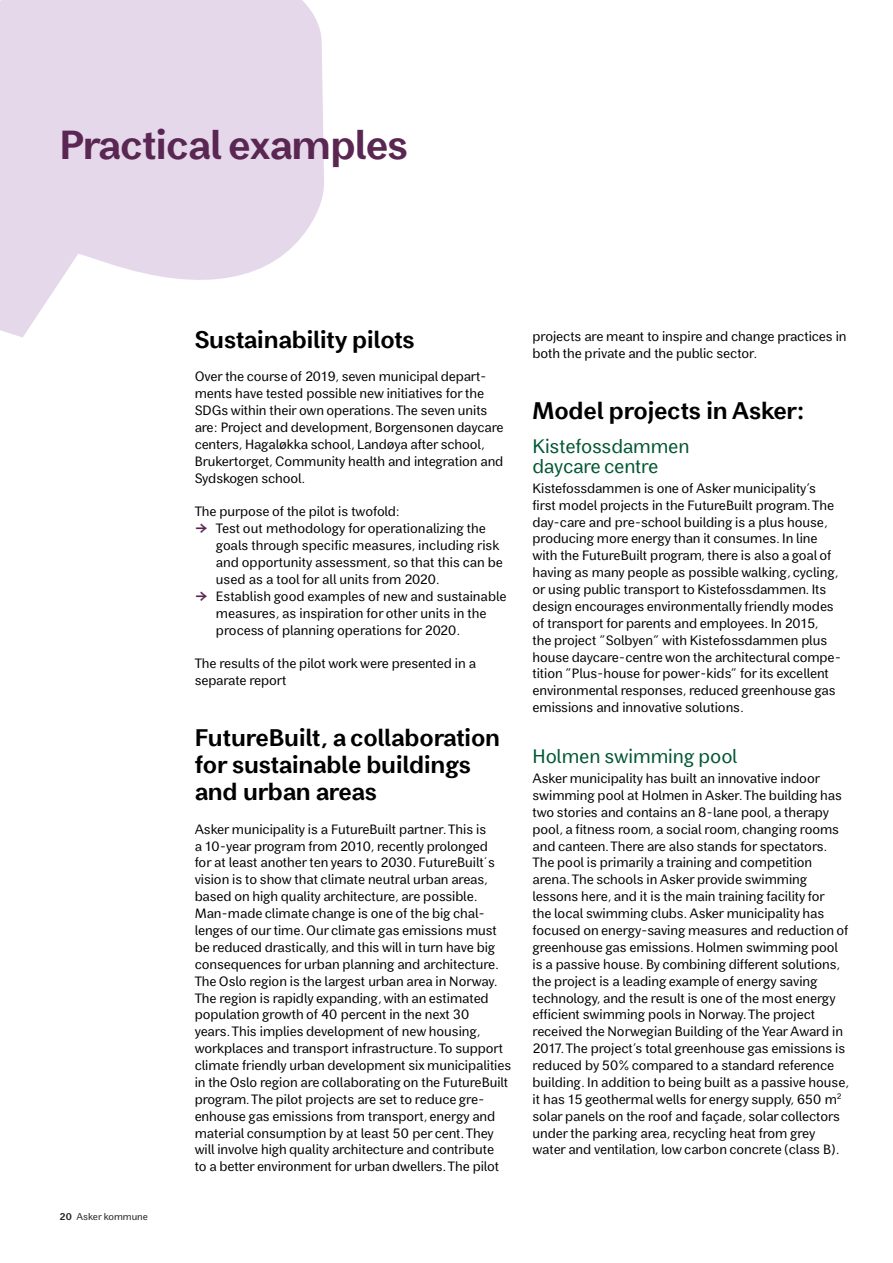
<style>
.page{position:relative;width:893px;height:1263px;background:#fff}
.page>*{position:absolute;margin:0;border:0;box-sizing:border-box;transform-origin:0 0}
.t1{font:700 40.5px "Asker Sans";letter-spacing:-.025em;color:#5a2652}
.t2{font:700 24px/27px "Asker Sans";letter-spacing:-.005em;color:#000}
.t3{font:19.5px/20.2px "Asker Sans";letter-spacing:-.005em;color:#005633}
.t4{font:13.5px/16.8px "Asker Sans";letter-spacing:-.005em;color:#000}
.t5{font:9.75px "Asker Sans";color:#242021}
.s1{font-weight:700}
.s2{font-weight:700;color:#5a2652}
</style>
<div class="page">
<svg style="left:0;top:0;width:324px;height:338px;fill:#e4d8ea"></svg>
<h1 class="t1" style="left:60px;top:120px;width:350px">Practical examples</h1>
<p class="t5" style="left:60px;top:1210px;width:90px"><span class="s1">20</span> Asker kommune</p>
<h2 class="t2" style="left:195px;top:325px;width:221px">Sustainability pilots</h2>
<p class="t4" style="left:195px;top:368px;width:311px">Over the course of 2019, seven municipal depart&shy;ments have tested possible new initiatives for the SDGs within their own operations. The seven units are: Project and development, Borgensonen daycare centers, Hagaløkka school, Landøya after school, Brukertorget, Community health and integration and Sydskogen school.</p>
<p class="t4" style="left:195px;top:503px;width:207px">The purpose of the pilot is twofold:</p>
<p class="t4" style="left:216px;top:520px;width:289px;text-indent:-21px"><span class="s2">→</span> Test out methodology for operationalizing the goals through specific measures, including risk and opportunity assessment, so that this can be used as a tool for all units from 2020.</p>
<p class="t4" style="left:216px;top:587px;width:292px;text-indent:-21px"><span class="s2">→</span> Establish good examples of new and sustainable measures, as inspiration for other units in the process of planning operations for 2020.</p>
<p class="t4" style="left:195px;top:655px;width:283px">The results of the pilot work were presented in a separate report</p>
<h2 class="t2" style="left:195px;top:724px;width:307px">FutureBuilt, a collaboration for sustainable buildings and urban areas</h2>
<p class="t4" style="left:195px;top:820px;width:318px">Asker municipality is a FutureBuilt partner. This is<br>a 10-year program from 2010, recently prolonged<br>for at least another ten years to 2030. FutureBuilt´s vision is to show that climate neutral urban areas, based on high quality architecture, are possible.<br>Man-made climate change is one of the big chal&shy;lenges of our time. Our climate gas emissions must be reduced drastically, and this will in turn have big consequences for urban planning and architecture.<br>The Oslo region is the largest urban area in Norway.<br>The region is rapidly expanding, with an estimated population growth of 40 percent in the next 30<br>years. This implies development of new housing, workplaces and transport infrastructure. To support climate friendly urban development six municipalities in the Oslo region are collaborating on the FutureBuilt program. The pilot projects are set to reduce gre&shy;enhouse gas emissions from transport, energy and material consumption by at least 50 per cent. They will involve high quality architecture and contribute<br>to a better environment for urban dwellers. The pilot</p>
<p class="t4" style="left:533px;top:327px;width:315px">projects are meant to inspire and change practices in both the private and the public sector.</p>
<h2 class="t2" style="left:533px;top:396px;width:273px">Model projects in Asker:</h2>
<h3 class="t3" style="left:533px;top:435px;width:158px">Kistefossdammen daycare centre</h3>
<p class="t4" style="left:533px;top:479px;width:310px">Kistefossdammen is one of Asker municipality’s first model projects in the FutureBuilt program. The day-care and pre-school building is a plus house, producing more energy than it consumes. In line with the FutureBuilt program, there is also a goal of having as many people as possible walking, cycling, or using public transport to Kistefossdammen. Its design encourages environmentally friendly modes of transport for parents and employees. In 2015, the project ”Solbyen” with Kistefossdammen plus house daycare-centre won the architectural compe&shy;tition ”Plus-house for power-kids” for its excellent environmental responses, reduced greenhouse gas emissions and innovative solutions.</p>
<h3 class="t3" style="left:533px;top:746px;width:206px">Holmen swimming pool</h3>
<p class="t4" style="left:533px;top:770px;width:318px">Asker municipality has built an innovative indoor swimming pool at Holmen in Asker. The building has two stories and contains an 8-lane pool, a therapy pool, a fitness room, a social room, changing rooms and canteen. There are also stands for spectators.<br>The pool is primarily a training and competition arena. The schools in Asker provide swimming lessons here, and it is the main training facility for<br>the local swimming clubs. Asker municipality has focused on energy-saving measures and reduction of greenhouse gas emissions. Holmen swimming pool is a passive house. By combining different solutions, the project is a leading example of energy saving technology, and the result is one of the most energy efficient swimming pools in Norway. The project received the Norwegian Building of the Year Award in 2017. The project’s total greenhouse gas emissions is reduced by 50% compared to a standard reference building. In addition to being built as a passive house, it has 15 geothermal wells for energy supply, 650 m<sup>2 </sup>solar panels on the roof and façade, solar collectors under the parking area, recycling heat from grey water and ventilation, low carbon concrete (class B).</p>
</div>
